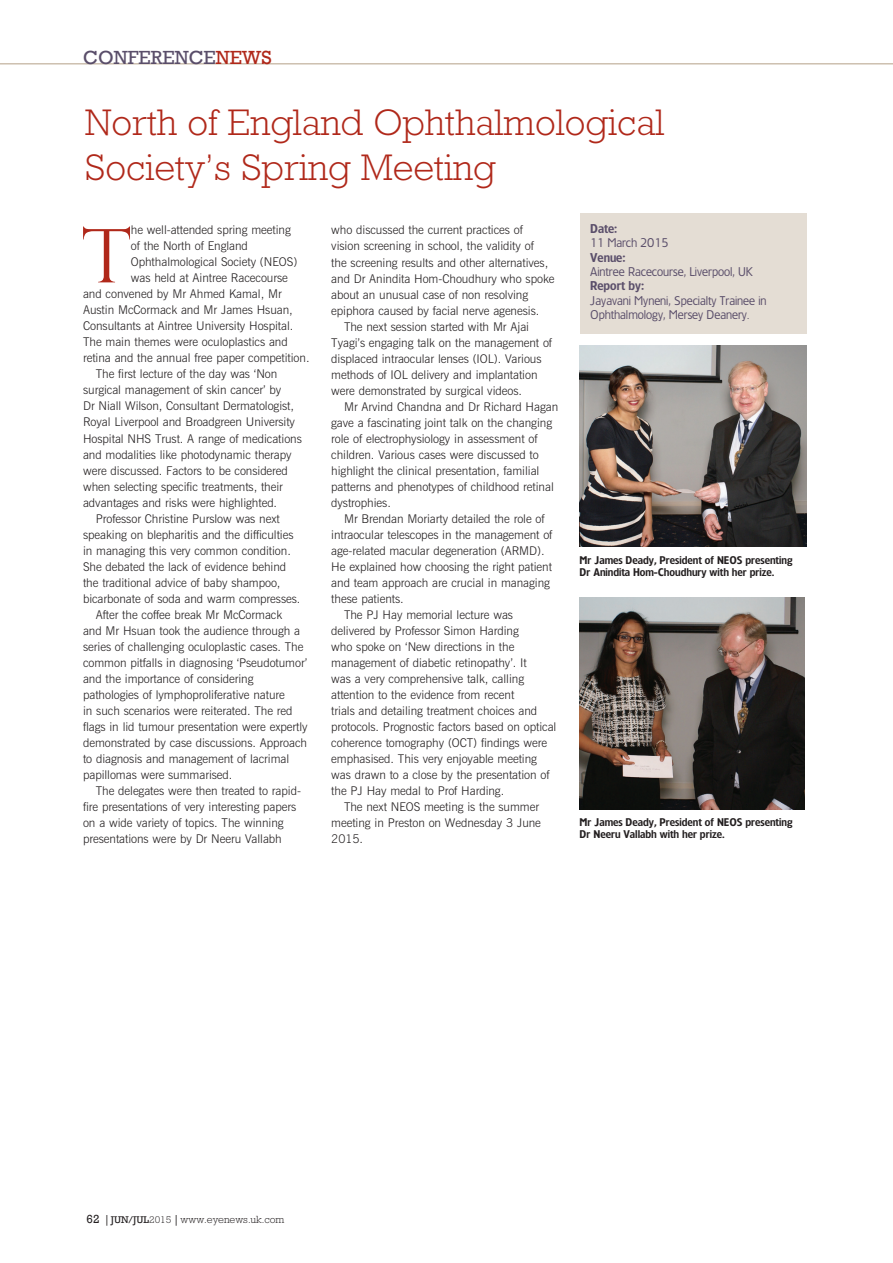
<style>
.page{position:relative;width:893px;height:1263px;background:#fff}
.page>*{position:absolute;margin:0;border:0;box-sizing:border-box;transform-origin:0 0}
.t1{font:300 74.1px "Perpetua Titling";color:#b0281a}
.t2{font:300 37.5px/45px "Rockwell";color:#b0281a}
.t3{font:19.5px "Rockwell";color:#5a4e6a}
.t4{font:300 12px "News Gothic BT";letter-spacing:-.005em;color:#231f20}
.t5{font:12px/14.4px "TF Forever";color:#5a4e6a}
.t6{font:600 12px "TF Forever";color:#5a4e6a}
.t7{font:600 10.5px/12.6px "TF Forever";color:#231f20}
.t8{font:300 10.5px "Rockwell";color:#231f20}
.s1{color:#b0281a}
.s2{font-weight:400;font-size:12px}
.s3{font-family:"Adobe Caslon Pro";font-weight:700}
.s4{font-weight:400;font-size:10.05px}
.s5{font-size:10.05px}
</style>
<div class="page">
<hr style="left:0;top:63px;width:893px;height:2px;background:#cdc0af">
<div style="left:580px;top:213px;width:226px;height:121px;background:#e4ddd4"></div>
<img style="left:580px;top:345px;width:226px;height:201px">
<img style="left:580px;top:598px;width:224px;height:212px">
<h3 class="t3" style="left:83px;top:46px;width:190px">CONFERENCE<span class="s1">NEWS</span></h3>
<h2 class="t2" style="left:85px;top:100px;width:581px">North of England Ophthalmological<br>Society’s Spring Meeting</h2>
<h1 class="t1" style="left:82px;top:211px;width:51px">T</h1>
<p class="t4" style="left:131px;top:223px;width:161px">he well-attended spring meeting</p>
<p class="t6" style="left:590px;top:221px;width:29px">Date:</p>
<p class="t5" style="left:590px;top:235px;width:80px">11 March 2015</p>
<p class="t6" style="left:590px;top:250px;width:37px">Venue:</p>
<p class="t5" style="left:590px;top:264px;width:164px">Aintree Racecourse, Liverpool, UK</p>
<p class="t6" style="left:590px;top:279px;width:56px">Report by:</p>
<p class="t5" style="left:590px;top:293px;width:178px">Jayavani Myneni, Specialty Trainee in<br>Ophthalmology, Mersey Deanery.</p>
<p class="t4" style="left:331px;top:223px;width:193px">who discussed the current practices of</p>
<p class="t4" style="left:331px;top:239px;width:204px">vision screening in school, the validity of</p>
<p class="t4" style="left:331px;top:255px;width:218px">the screening results and other alternatives,</p>
<p class="t4" style="left:331px;top:271px;width:225px">and Dr Anindita Hom-Choudhury who spoke</p>
<p class="t4" style="left:331px;top:287px;width:198px">about an unusual case of non resolving</p>
<p class="t4" style="left:331px;top:303px;width:210px">epiphora caused by facial nerve agenesis.</p>
<p class="t4" style="left:344px;top:319px;width:187px">The next session started with Mr Ajai</p>
<p class="t4" style="left:331px;top:335px;width:222px">Tyagi’s engaging talk on the management of</p>
<p class="t4" style="left:331px;top:351px;width:212px">displaced intraocular lenses (IOL). Various</p>
<p class="t4" style="left:331px;top:367px;width:208px">methods of IOL delivery and implantation</p>
<p class="t4" style="left:331px;top:383px;width:192px">were demonstrated by surgical videos.</p>
<p class="t4" style="left:344px;top:399px;width:216px">Mr Arvind Chandna and Dr Richard Hagan</p>
<p class="t4" style="left:331px;top:415px;width:222px">gave a fascinating joint talk on the changing</p>
<p class="t4" style="left:331px;top:431px;width:208px">role of electrophysiology in assessment of</p>
<p class="t4" style="left:331px;top:447px;width:209px">children. Various cases were discussed to</p>
<p class="t4" style="left:331px;top:463px;width:210px">highlight the clinical presentation, familial</p>
<p class="t4" style="left:331px;top:479px;width:224px">patterns and phenotypes of childhood retinal</p>
<p class="t4" style="left:331px;top:495px;width:61px">dystrophies.</p>
<p class="t4" style="left:344px;top:511px;width:202px">Mr Brendan Moriarty detailed the role of</p>
<p class="t4" style="left:331px;top:527px;width:223px">intraocular telescopes in the management of</p>
<p class="t4" style="left:331px;top:543px;width:215px">age-related macular degeneration (ARMD).</p>
<p class="t4" style="left:331px;top:559px;width:222px">He explained how choosing the right patient</p>
<p class="t4" style="left:331px;top:575px;width:220px">and team approach are crucial in managing</p>
<p class="t4" style="left:331px;top:591px;width:74px">these patients.</p>
<p class="t4" style="left:344px;top:607px;width:171px">The PJ Hay memorial lecture was</p>
<p class="t4" style="left:331px;top:623px;width:189px">delivered by Professor Simon Harding</p>
<p class="t4" style="left:331px;top:639px;width:185px">who spoke on ‘New directions in the</p>
<p class="t4" style="left:331px;top:655px;width:197px">management of diabetic retinopathy’. It</p>
<p class="t4" style="left:331px;top:671px;width:194px">was a very comprehensive talk, calling</p>
<p class="t4" style="left:331px;top:687px;width:185px">attention to the evidence from recent</p>
<p class="t4" style="left:331px;top:703px;width:207px">trials and detailing treatment choices and</p>
<p class="t4" style="left:331px;top:719px;width:227px">protocols. Prognostic factors based on optical</p>
<p class="t4" style="left:331px;top:735px;width:218px">coherence tomography (OCT) findings were</p>
<p class="t4" style="left:331px;top:751px;width:207px">emphasised. This very enjoyable meeting</p>
<p class="t4" style="left:331px;top:767px;width:220px">was drawn to a close by the presentation of</p>
<p class="t4" style="left:331px;top:783px;width:174px">the PJ Hay medal to Prof Harding.</p>
<p class="t4" style="left:344px;top:799px;width:197px">The next NEOS meeting is the summer</p>
<p class="t4" style="left:331px;top:815px;width:211px">meeting in Preston on Wednesday 3 June</p>
<p class="t4" style="left:331px;top:831px;width:33px">2015.</p>
<p class="t4" style="left:131px;top:239px;width:119px">of the North of England</p>
<p class="t4" style="left:131px;top:255px;width:168px">Ophthalmological Society (NEOS)</p>
<p class="t4" style="left:131px;top:271px;width:158px">was held at Aintree Racecourse</p>
<p class="t4" style="left:83px;top:287px;width:200px">and convened by Mr Ahmed Kamal, Mr</p>
<p class="t4" style="left:83px;top:303px;width:211px">Austin McCormack and Mr James Hsuan,</p>
<p class="t4" style="left:83px;top:319px;width:212px">Consultants at Aintree University Hospital.</p>
<p class="t4" style="left:83px;top:335px;width:206px">The main themes were oculoplastics and</p>
<p class="t4" style="left:83px;top:351px;width:228px">retina and the annual free paper competition.</p>
<p class="t4" style="left:96px;top:367px;width:183px">The first lecture of the day was ‘Non</p>
<p class="t4" style="left:83px;top:383px;width:200px">surgical management of skin cancer’ by</p>
<p class="t4" style="left:83px;top:399px;width:212px">Dr Niall Wilson, Consultant Dermatologist,</p>
<p class="t4" style="left:83px;top:415px;width:213px">Royal Liverpool and Broadgreen University</p>
<p class="t4" style="left:83px;top:431px;width:220px">Hospital NHS Trust. A range of medications</p>
<p class="t4" style="left:83px;top:447px;width:210px">and modalities like photodynamic therapy</p>
<p class="t4" style="left:83px;top:463px;width:206px">were discussed. Factors to be considered</p>
<p class="t4" style="left:83px;top:479px;width:201px">when selecting specific treatments, their</p>
<p class="t4" style="left:83px;top:495px;width:196px">advantages and risks were highlighted.</p>
<p class="t4" style="left:96px;top:511px;width:185px">Professor Christine Purslow was next</p>
<p class="t4" style="left:83px;top:527px;width:212px">speaking on blepharitis and the difficulties</p>
<p class="t4" style="left:83px;top:543px;width:209px">in managing this very common condition.</p>
<p class="t4" style="left:83px;top:559px;width:205px">She debated the lack of evidence behind</p>
<p class="t4" style="left:83px;top:575px;width:199px">the traditional advice of baby shampoo,</p>
<p class="t4" style="left:83px;top:591px;width:219px">bicarbonate of soda and warm compresses.</p>
<p class="t4" style="left:96px;top:607px;width:188px">After the coffee break Mr McCormack</p>
<p class="t4" style="left:83px;top:623px;width:219px">and Mr Hsuan took the audience through a</p>
<p class="t4" style="left:83px;top:639px;width:222px">series of challenging oculoplastic cases. The</p>
<p class="t4" style="left:83px;top:655px;width:226px">common pitfalls in diagnosing ‘Pseudotumor’</p>
<p class="t4" style="left:83px;top:671px;width:172px">and the importance of considering</p>
<p class="t4" style="left:83px;top:687px;width:203px">pathologies of lymphoproliferative nature</p>
<p class="t4" style="left:83px;top:703px;width:211px">in such scenarios were reiterated. The red</p>
<p class="t4" style="left:83px;top:719px;width:226px">flags in lid tumour presentation were expertly</p>
<p class="t4" style="left:83px;top:735px;width:226px">demonstrated by case discussions. Approach</p>
<p class="t4" style="left:83px;top:751px;width:208px">to diagnosis and management of lacrimal</p>
<p class="t4" style="left:83px;top:767px;width:151px">papillomas were summarised.</p>
<p class="t4" style="left:96px;top:783px;width:207px">The delegates were then treated to rapid-</p>
<p class="t4" style="left:83px;top:799px;width:215px">fire presentations of very interesting papers</p>
<p class="t4" style="left:83px;top:815px;width:202px">on a wide variety of topics. The winning</p>
<p class="t4" style="left:83px;top:831px;width:200px">presentations were by Dr Neeru Vallabh</p>
<p class="t7" style="left:580px;top:553px;width:214px">Mr James Deady, President of NEOS presenting<br>Dr Anindita Hom-Choudhury with her prize.</p>
<p class="t7" style="left:580px;top:815px;width:214px">Mr James Deady, President of NEOS presenting<br>Dr Neeru Vallabh with her prize.</p>
<p class="t8" style="left:87px;top:1213px;width:199px"><span class="s2">62</span> <span class="s3">|</span> <span class="s4">JUN/JUL</span><span class="s5">2015</span> <span class="s3">|</span> www.eyenews.uk.com</p>
</div>
